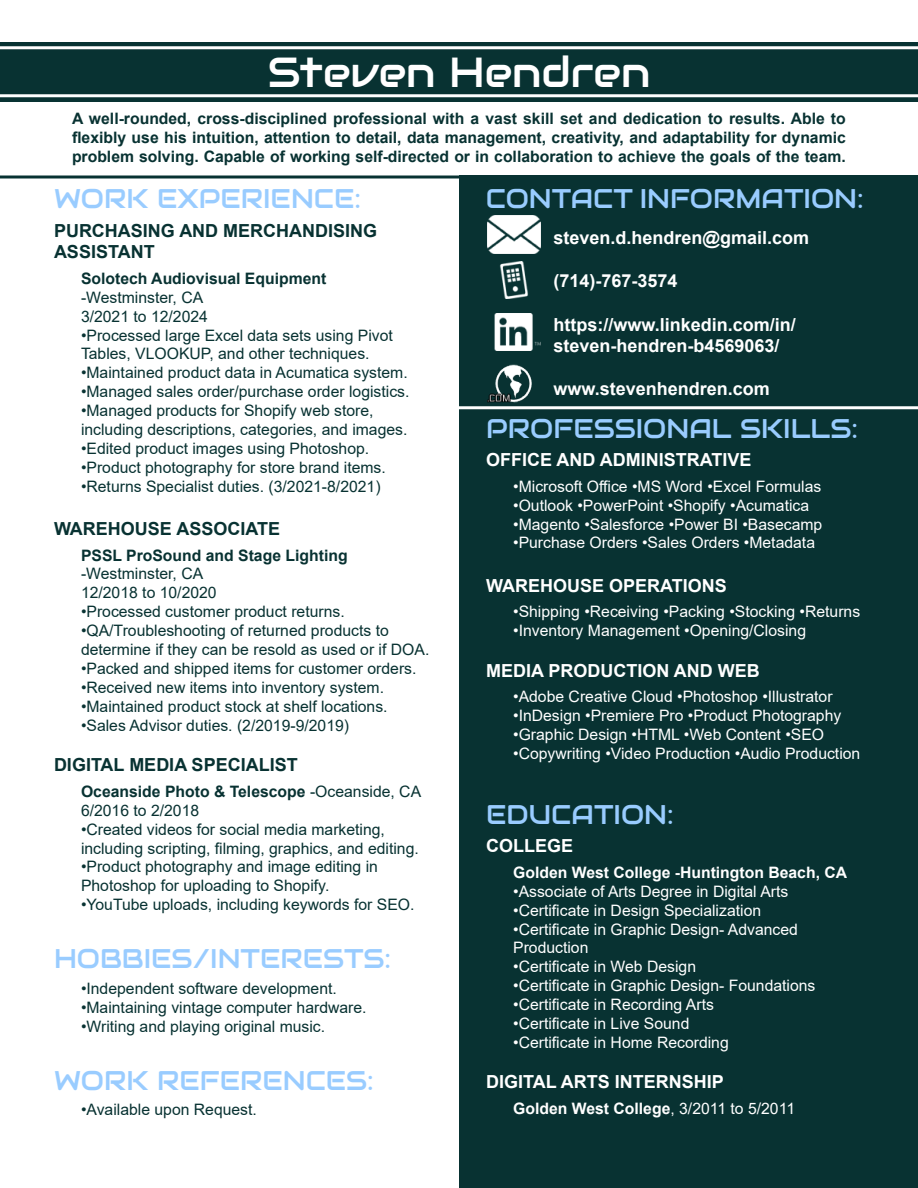
<style>
.page{position:relative;width:918px;height:1188px;background:#fff}
.page>*{position:absolute;margin:0;border:0;box-sizing:border-box;transform-origin:0 0}
.Paragraph_Style_1{font:42px "Audiowide";color:#fff}
.Paragraph_Style_1-2{font:27px "Audiowide";color:#9cf}
.Contact_Info{font:700 18px/21.6px "Arial";color:#fff}
.Paragraph_Style_1-3{font:700 18px "Arial";color:#fff}
.Paragraph_Style_1-4{font:700 18px/21.6px "Arial";color:#083232}
.t1{font:15.75px/18.9px "Arial";color:#083232}
.t2{font:15.75px/18.9px "Arial";color:#fff}
.t3{font:700 15.75px/18.9px "Arial";color:#083232}
.t4{font:700 15.75px "Arial";color:#fff}
.s1{font-weight:400}
</style>
<div class="page">
<div style="left:459px;top:176px;width:459px;height:1012px;background:#083232"></div>
<div style="left:0;top:42px;width:918px;height:60px;background:#083232"></div>
<hr style="left:0;top:176px;width:918px;height:2px;background:#083232">
<hr style="left:438px;top:406px;width:480px;height:3px;background:#fff">
<img style="left:488px;top:365px;width:44px;height:37px">
<img style="left:494px;top:313px;width:47px;height:38px">
<img style="left:500px;top:261px;width:28px;height:38px">
<img style="left:488px;top:216px;width:53px;height:37px">
<hr style="left:0;top:94px;width:918px;height:3px;background:#fff">
<hr style="left:0;top:46px;width:918px;height:3px;background:#fff">
<p class="Paragraph_Style_1" style="left:268px;top:45px;width:384px">Steven Hendren</p>
<p class="t3" style="left:72px;top:110px;width:775px;text-align:justify">A well-rounded, cross-disciplined professional with a vast skill set and dedication to results. Able to flexibly use his intuition, attention to detail, data management, creativity, and adaptability for dynamic problem solving. Capable of working self-directed or in collaboration to achieve the goals of the team.</p>
<p class="Paragraph_Style_1-2" style="left:54px;top:181px;width:309px">WORK EXPERIENCE:</p>
<p class="Paragraph_Style_1-4" style="left:54px;top:220px;width:325px">PURCHASING AND MERCHANDISING<br>ASSISTANT</p>
<p class="t3" style="left:81px;top:269px;width:247px">Solotech Audiovisual Equipment</p>
<p class="t1" style="left:81px;top:288px;width:124px">-Westminster, CA</p>
<p class="t1" style="left:81px;top:307px;width:128px">3/2021 to 12/2024</p>
<p class="t1" style="left:81px;top:325px;width:313px">•Processed large Excel data sets using Pivot<br>Tables, VLOOKUP, and other techniques.</p>
<p class="t1" style="left:81px;top:363px;width:328px">•Maintained product data in Acumatica system.</p>
<p class="t1" style="left:81px;top:382px;width:330px">•Managed sales order/purchase order logistics.</p>
<p class="t1" style="left:81px;top:401px;width:328px">•Managed products for Shopify web store, including descriptions, categories, and images.</p>
<p class="t1" style="left:81px;top:439px;width:290px">•Edited product images using Photoshop.</p>
<p class="t1" style="left:81px;top:458px;width:306px">•Product photography for store brand items.</p>
<p class="t1" style="left:81px;top:477px;width:301px">•Returns Specialist duties. (3/2021-8/2021)</p>
<p class="Paragraph_Style_1-4" style="left:54px;top:518px;width:228px">WAREHOUSE ASSOCIATE</p>
<p class="t3" style="left:81px;top:546px;width:268px">PSSL ProSound and Stage Lighting <span class="s1">-Westminster, CA</span></p>
<p class="t1" style="left:81px;top:583px;width:137px">12/2018 to 10/2020</p>
<p class="t1" style="left:81px;top:602px;width:265px">•Processed customer product returns.</p>
<p class="t1" style="left:81px;top:621px;width:350px">•QA/Troubleshooting of returned products to determine if they can be resold as used or if DOA.</p>
<p class="t1" style="left:81px;top:659px;width:337px">•Packed and shipped items for customer orders.</p>
<p class="t1" style="left:81px;top:678px;width:305px">•Received new items into inventory system.</p>
<p class="t1" style="left:81px;top:697px;width:308px">•Maintained product stock at shelf locations.</p>
<p class="t1" style="left:81px;top:716px;width:270px">•Sales Advisor duties. (2/2019-9/2019)</p>
<p class="Paragraph_Style_1-4" style="left:54px;top:754px;width:245px">DIGITAL MEDIA SPECIALIST</p>
<p class="t3" style="left:81px;top:782px;width:342px">Oceanside Photo &amp; Telescope <span class="s1">-Oceanside, CA</span></p>
<p class="t1" style="left:81px;top:801px;width:120px">6/2016 to 2/2018</p>
<p class="t1" style="left:81px;top:820px;width:339px">•Created videos for social media marketing, including scripting, filming, graphics, and editing.</p>
<p class="t1" style="left:81px;top:857px;width:299px">•Product photography and image editing in<br>Photoshop for uploading to Shopify.</p>
<p class="t1" style="left:81px;top:895px;width:335px">•YouTube uploads, including keywords for SEO.</p>
<p class="Paragraph_Style_1-2" style="left:54px;top:942px;width:339px">HOBBIES/INTERESTS:</p>
<p class="t1" style="left:81px;top:979px;width:257px">•Independent software development.</p>
<p class="t1" style="left:81px;top:998px;width:287px">•Maintaining vintage computer hardware.</p>
<p class="t1" style="left:81px;top:1017px;width:246px">•Writing and playing original music.</p>
<p class="Paragraph_Style_1-2" style="left:54px;top:1063px;width:321px">WORK REFERENCES:</p>
<p class="t1" style="left:81px;top:1100px;width:177px">•Available upon Request.</p>
<p class="Paragraph_Style_1-2" style="left:486px;top:182px;width:379px">CONTACT INFORMATION:</p>
<p class="Contact_Info" style="left:554px;top:227px;width:257px">steven.d.hendren@gmail.com</p>
<p class="Contact_Info" style="left:554px;top:270px;width:126px">(714)-767-3574</p>
<p class="Contact_Info" style="left:554px;top:314px;width:244px">https://www.linkedin.com/in/ steven-hendren-b4569063/</p>
<p class="Contact_Info" style="left:554px;top:378px;width:218px">www.stevenhendren.com</p>
<p class="Paragraph_Style_1-2" style="left:486px;top:411px;width:373px">PROFESSIONAL SKILLS:</p>
<p class="Paragraph_Style_1-3" style="left:486px;top:447px;width:267px">OFFICE AND ADMINISTRATIVE</p>
<p class="t2" style="left:513px;top:477px;width:310px">•Microsoft Office •MS Word •Excel Formulas</p>
<p class="t2" style="left:513px;top:496px;width:298px">•Outlook •PowerPoint •Shopify •Acumatica</p>
<p class="t2" style="left:513px;top:514px;width:311px">•Magento •Salesforce •Power BI •Basecamp</p>
<p class="t2" style="left:513px;top:533px;width:303px">•Purchase Orders •Sales Orders •Metadata</p>
<p class="Paragraph_Style_1-3" style="left:486px;top:573px;width:242px">WAREHOUSE OPERATIONS</p>
<p class="t2" style="left:513px;top:602px;width:349px">•Shipping •Receiving •Packing •Stocking •Returns</p>
<p class="t2" style="left:513px;top:621px;width:294px">•Inventory Management •Opening/Closing</p>
<p class="Paragraph_Style_1-3" style="left:486px;top:658px;width:275px">MEDIA PRODUCTION AND WEB</p>
<p class="t2" style="left:513px;top:687px;width:321px">•Adobe Creative Cloud •Photoshop •Illustrator</p>
<p class="t2" style="left:513px;top:706px;width:330px">•InDesign •Premiere Pro •Product Photography</p>
<p class="t2" style="left:513px;top:725px;width:312px">•Graphic Design •HTML •Web Content •SEO</p>
<p class="t2" style="left:513px;top:744px;width:349px">•Copywriting •Video Production •Audio Production</p>
<p class="Paragraph_Style_1-2" style="left:486px;top:797px;width:189px">EDUCATION:</p>
<p class="Paragraph_Style_1-3" style="left:486px;top:833px;width:89px">COLLEGE</p>
<p class="t4" style="left:513px;top:861px;width:335px">Golden West College -Huntington Beach, CA</p>
<p class="t2" style="left:513px;top:882px;width:277px">•Associate of Arts Degree in Digital Arts</p>
<p class="t2" style="left:513px;top:901px;width:249px">•Certificate in Design Specialization</p>
<p class="t2" style="left:513px;top:919px;width:286px">•Certificate in Graphic Design- Advanced<br>Production</p>
<p class="t2" style="left:513px;top:957px;width:184px">•Certificate in Web Design</p>
<p class="t2" style="left:513px;top:976px;width:304px">•Certificate in Graphic Design- Foundations</p>
<p class="t2" style="left:513px;top:995px;width:202px">•Certificate in Recording Arts</p>
<p class="t2" style="left:513px;top:1014px;width:178px">•Certificate in Live Sound</p>
<p class="t2" style="left:513px;top:1033px;width:217px">•Certificate in Home Recording</p>
<p class="Paragraph_Style_1-3" style="left:486px;top:1069px;width:239px">DIGITAL ARTS INTERNSHIP</p>
<p class="t4" style="left:513px;top:1097px;width:283px">Golden West College<span class="s1">, 3/2011 to 5/2011</span></p>
</div>
